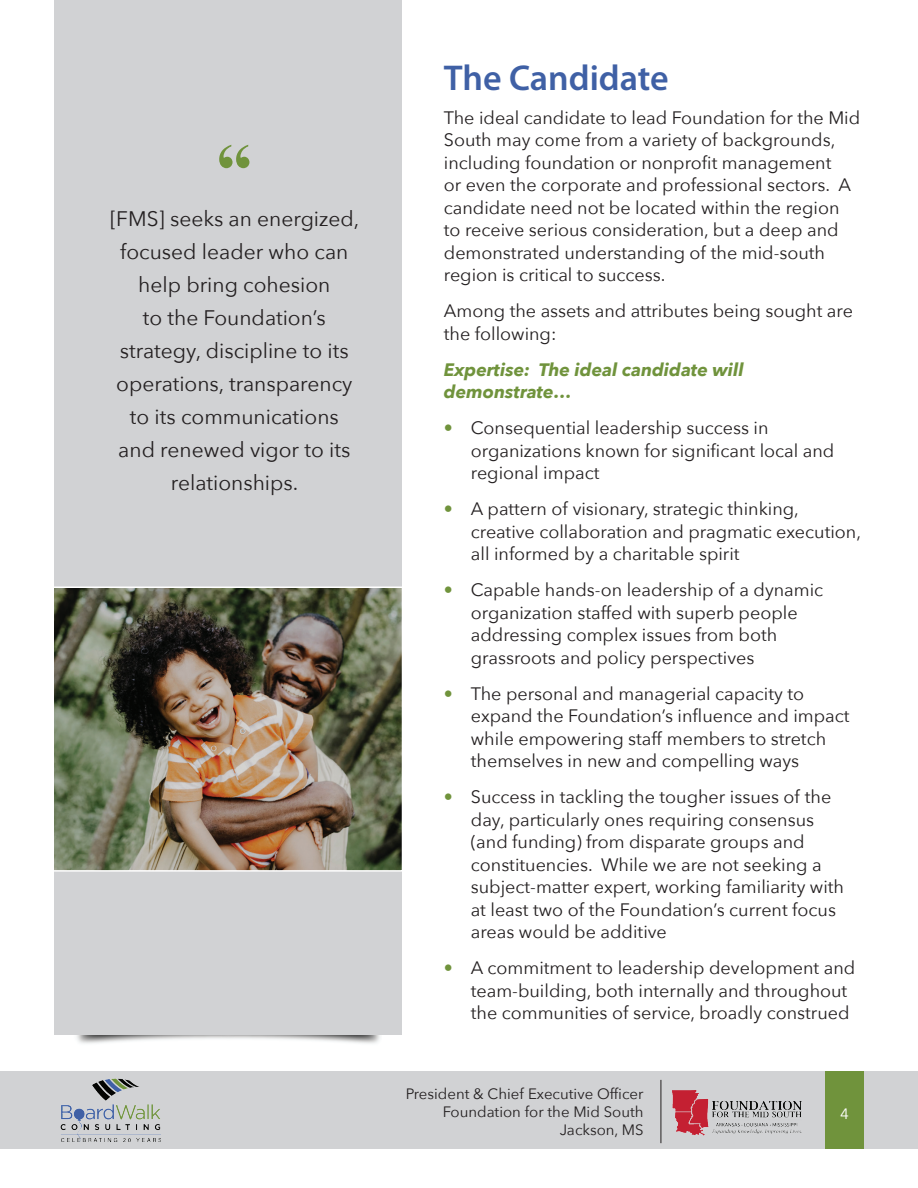
<style>
.page{position:relative;width:918px;height:1188px;background:#fff}
.page>*{position:absolute;margin:0;border:0;box-sizing:border-box;transform-origin:0 0}
.t1{font:700 72px "Times New Roman";color:#70933c}
.t2{font:600 36px "Myriad Pro";color:#3f60a5}
.t3{font:21px/33px "Avenir Next";color:#231f20;text-align:center}
.t4{font:18px/22.5px "Avenir Next";color:#231f20}
.t5{font:italic 700 18px/22.5px "Avenir Next";color:#70933c}
.t6{font:15px/18px "Avenir Next";color:#231f20;text-align:right}
.t7{font:15px "Avenir Next";color:#fff}
.s1{color:#70933c}
</style>
<div class="page">
<img style="left:76px;top:1035px;width:129px;height:9px">
<img style="left:251px;top:1035px;width:129px;height:9px">
<div style="left:0;top:1071px;width:918px;height:78px;background:#d1d2d4"></div>
<div style="left:825px;top:1071px;width:39px;height:78px;background:#70933c"></div>
<div style="left:54px;top:0;width:348px;height:1035px;background:#d1d2d4"></div>
<img style="left:60px;top:1078px;width:101px;height:64px">
<img style="left:673px;top:1091px;width:129px;height:45px">
<hr style="left:661px;top:1080px;width:1px;height:63px;background:#231f20">
<img style="left:54px;top:586px;width:348px;height:286px">
<h1 class="t1" style="left:216px;top:120px;width:37px">“</h1>
<p class="t3" style="left:110px;top:202px;width:251px">[FMS] seeks an energized, focused leader who can help bring cohesion<br>to the Foundation’s strategy, discipline to its operations, transparency to its communications and renewed vigor to its relationships.</p>
<h2 class="t2" style="left:444px;top:55px;width:226px">The Candidate</h2>
<p class="t4" style="left:444px;top:105px;width:418px">The ideal candidate to lead Foundation for the Mid South may come from a variety of backgrounds, including foundation or nonprofit management<br>or even the corporate and professional sectors. A candidate need not be located within the region to receive serious consideration, but a deep and demonstrated understanding of the mid-south region is critical to success.</p>
<p class="t4" style="left:444px;top:299px;width:411px">Among the assets and attributes being sought are the following:</p>
<p class="t5" style="left:444px;top:358px;width:302px">Expertise: The ideal candidate will demonstrate…</p>
<p class="t4" style="left:471px;top:416px;width:365px;text-indent:-27px"><span class="s1">•</span> Consequential leadership success in organizations known for significant local and regional impact</p>
<p class="t4" style="left:471px;top:497px;width:392px;text-indent:-27px"><span class="s1">•</span> A pattern of visionary, strategic thinking, creative collaboration and pragmatic execution, all informed by a charitable spirit</p>
<p class="t4" style="left:471px;top:578px;width:354px;text-indent:-27px"><span class="s1">•</span> Capable hands-on leadership of a dynamic organization staffed with superb people addressing complex issues from both grassroots and policy perspectives</p>
<p class="t4" style="left:471px;top:681px;width:380px;text-indent:-27px"><span class="s1">•</span> The personal and managerial capacity to expand the Foundation’s influence and impact while empowering staff members to stretch themselves in new and compelling ways</p>
<p class="t4" style="left:471px;top:785px;width:375px;text-indent:-27px"><span class="s1">•</span> Success in tackling the tougher issues of the day, particularly ones requiring consensus (and funding) from disparate groups and constituencies. While we are not seeking a subject-matter expert, working familiarity with at least two of the Foundation’s current focus areas would be additive</p>
<p class="t4" style="left:471px;top:956px;width:386px;text-indent:-27px"><span class="s1">•</span> A commitment to leadership development and team-building, both internally and throughout the communities of service, broadly construed</p>
<p class="t6" style="left:406px;top:1084px;width:239px">President &amp; Chief Executive Officer<br>Foundation for the Mid South<br>Jackson, MS</p>
<p class="t7" style="left:840px;top:1102px;width:10px">4</p>
</div>
